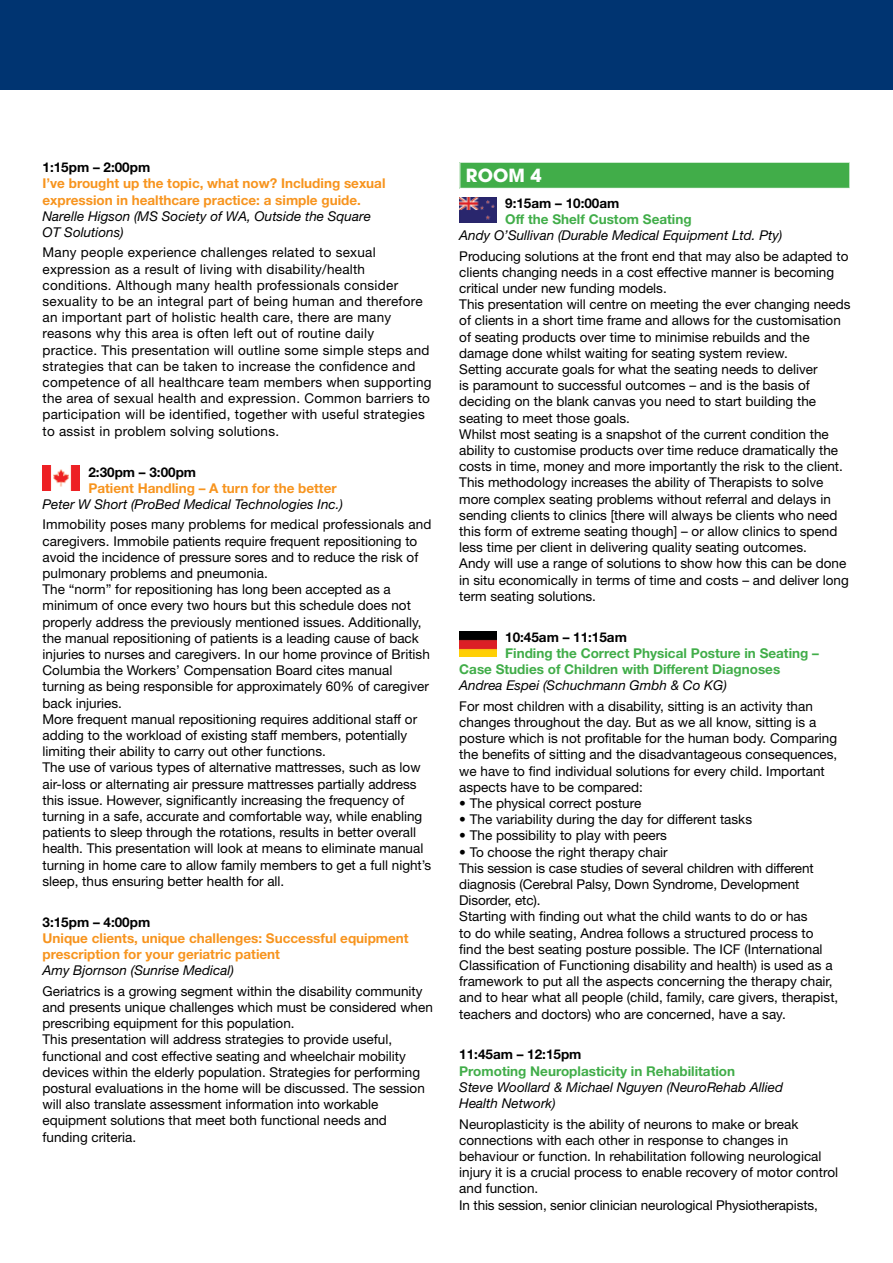
<style>
.page{position:relative;width:893px;height:1263px;background:#fff}
.page>*{position:absolute;margin:0;border:0;box-sizing:border-box;transform-origin:0 0}
.t1{font:700 18px "Avant Garde";color:#fff}
.t2{font:13.5px/16.2px "Helvetica Neue";color:#000}
.t3{font:13.5px/16.2px "Helvetica Neue";letter-spacing:.02em;color:#000}
.t4{font:italic 13.5px/16.2px "Helvetica Neue";color:#000}
.t5{font:700 13.5px/16.2px "Helvetica Neue";color:#f7941e}
.t6{font:700 13.5px/16.2px "Helvetica Neue";color:#41ad49}
.t7{font:700 13.5px "Helvetica Neue";color:#000}
</style>
<div class="page">
<div style="left:0;top:0;width:893px;height:89px;background:#003471"></div>
<img style="left:43px;top:465px;width:37px;height:25px">
<div style="left:460px;top:162px;width:390px;height:26px;background:#41ad49"></div>
<hr style="left:459px;top:162px;width:391px;height:1px;background:#fff">
<svg style="left:459px;top:163px;width:1px;height:25px"></svg>
<svg style="left:849px;top:163px;width:1px;height:25px"></svg>
<img style="left:459px;top:198px;width:38px;height:25px">
<img style="left:459px;top:632px;width:38px;height:25px">
<p class="t7" style="left:43px;top:159px;width:109px">1:15pm – 2:00pm</p>
<p class="t5" style="left:43px;top:175px;width:344px">I’ve brought up the topic, what now? Including sexual expression in healthcare practice: a simple guide.</p>
<p class="t4" style="left:43px;top:208px;width:330px">Narelle Higson (MS Society of WA, Outside the Square<br>OT Solutions)</p>
<p class="t3" style="left:43px;top:244px;width:390px">Many people experience challenges related to sexual expression as a result of living with disability/health conditions. Although many health professionals consider sexuality to be an integral part of being human and therefore an important part of holistic health care, there are many reasons why this area is often left out of routine daily practice. This presentation will outline some simple steps and strategies that can be taken to increase the confidence and competence of all healthcare team members when supporting the area of sexual health and expression. Common barriers to participation will be identified, together with useful strategies to assist in problem solving solutions.</p>
<p class="t7" style="left:88px;top:463px;width:109px">2:30pm – 3:00pm</p>
<p class="t5" style="left:88px;top:479px;width:250px">Patient Handling – A turn for the better</p>
<p class="t4" style="left:43px;top:496px;width:302px">Peter W Short (ProBed Medical Technologies Inc.)</p>
<p class="t2" style="left:43px;top:516px;width:390px">Immobility poses many problems for medical professionals and caregivers. Immobile patients require frequent repositioning to avoid the incidence of pressure sores and to reduce the risk of pulmonary problems and pneumonia.<br>The “norm” for repositioning has long been accepted as a minimum of once every two hours but this schedule does not properly address the previously mentioned issues. Additionally, the manual repositioning of patients is a leading cause of back injuries to nurses and caregivers. In our home province of British Columbia the Workers’ Compensation Board cites manual turning as being responsible for approximately 60% of caregiver back injuries.<br>More frequent manual repositioning requires additional staff or adding to the workload of existing staff members, potentially limiting their ability to carry out other functions.<br>The use of various types of alternative mattresses, such as low air-loss or alternating air pressure mattresses partially address this issue. However, significantly increasing the frequency of turning in a safe, accurate and comfortable way, while enabling patients to sleep through the rotations, results in better overall health. This presentation will look at means to eliminate manual turning in home care to allow family members to get a full night’s sleep, thus ensuring better health for all.</p>
<p class="t7" style="left:43px;top:913px;width:109px">3:15pm – 4:00pm</p>
<p class="t5" style="left:43px;top:930px;width:368px">Unique clients, unique challenges: Successful equipment prescription for your geriatric patient</p>
<p class="t4" style="left:43px;top:962px;width:193px">Amy Bjornson (Sunrise Medical)</p>
<p class="t2" style="left:43px;top:983px;width:392px">Geriatrics is a growing segment within the disability community and presents unique challenges which must be considered when prescribing equipment for this population.<br>This presentation will address strategies to provide useful, functional and cost effective seating and wheelchair mobility devices within the elderly population. Strategies for performing postural evaluations in the home will be discussed. The session will also translate assessment information into workable equipment solutions that meet both functional needs and funding criteria.</p>
<h1 class="t1" style="left:466px;top:164px;width:77px">ROOM 4</h1>
<p class="t7" style="left:505px;top:194px;width:116px">9:15am – 10:00am</p>
<p class="t6" style="left:505px;top:211px;width:188px">Off the Shelf Custom Seating</p>
<p class="t4" style="left:459px;top:227px;width:325px">Andy O’Sullivan (Durable Medical Equipment Ltd. Pty)</p>
<p class="t2" style="left:459px;top:247px;width:393px">Producing solutions at the front end that may also be adapted to clients changing needs in a cost effective manner is becoming critical under new funding models.<br>This presentation will centre on meeting the ever changing needs of clients in a short time frame and allows for the customisation of seating products over time to minimise rebuilds and the damage done whilst waiting for seating system review.<br>Setting accurate goals for what the seating needs to deliver<br>is paramount to successful outcomes – and is the basis of deciding on the blank canvas you need to start building the seating to meet those goals.<br>Whilst most seating is a snapshot of the current condition the ability to customise products over time reduce dramatically the costs in time, money and more importantly the risk to the client.<br>This methodology increases the ability of Therapists to solve more complex seating problems without referral and delays in sending clients to clinics [there will always be clients who need this form of extreme seating though] – or allow clinics to spend less time per client in delivering quality seating outcomes.<br>Andy will use a range of solutions to show how this can be done in situ economically in terms of time and costs – and deliver long term seating solutions.</p>
<p class="t7" style="left:505px;top:628px;width:123px">10:45am – 11:15am</p>
<p class="t6" style="left:459px;top:645px;width:361px;text-indent:46px">Finding the Correct Physical Posture in Seating –<br>Case Studies of Children with Different Diagnoses</p>
<p class="t4" style="left:459px;top:677px;width:269px">Andrea Espei (Schuchmann Gmbh &amp; Co KG)</p>
<p class="t2" style="left:459px;top:698px;width:380px">For most children with a disability, sitting is an activity than changes throughout the day. But as we all know, sitting is a posture which is not profitable for the human body. Comparing the benefits of sitting and the disadvantageous consequences, we have to find individual solutions for every child. Important aspects have to be compared:</p>
<p class="t2" style="left:459px;top:795px;width:184px">• The physical correct posture</p>
<p class="t2" style="left:459px;top:811px;width:294px">• The variability during the day for different tasks</p>
<p class="t2" style="left:459px;top:827px;width:209px">• The possibility to play with peers</p>
<p class="t2" style="left:459px;top:843px;width:381px">• To choose the right therapy chair<br>This session is case studies of several children with different diagnosis (Cerebral Palsy, Down Syndrome, Development Disorder, etc).<br>Starting with finding out what the child wants to do or has<br>to do while seating, Andrea follows a structured process to find the best seating posture possible. The ICF (International Classification of Functioning disability and health) is used as a framework to put all the aspects concerning the therapy chair, and to hear what all people (child, family, care givers, therapist, teachers and doctors) who are concerned, have a say.</p>
<p class="t7" style="left:459px;top:1046px;width:124px">11:45am – 12:15pm</p>
<p class="t6" style="left:459px;top:1062px;width:277px">Promoting Neuroplasticity in Rehabilitation</p>
<p class="t4" style="left:459px;top:1079px;width:325px">Steve Woollard &amp; Michael Nguyen (NeuroRehab Allied<br>Health Network)</p>
<p class="t2" style="left:459px;top:1115px;width:380px">Neuroplasticity is the ability of neurons to make or break connections with each other in response to changes in behaviour or function. In rehabilitation following neurological injury it is a crucial process to enable recovery of motor control and function.<br>In this session, senior clinician neurological Physiotherapists,</p>
</div>
